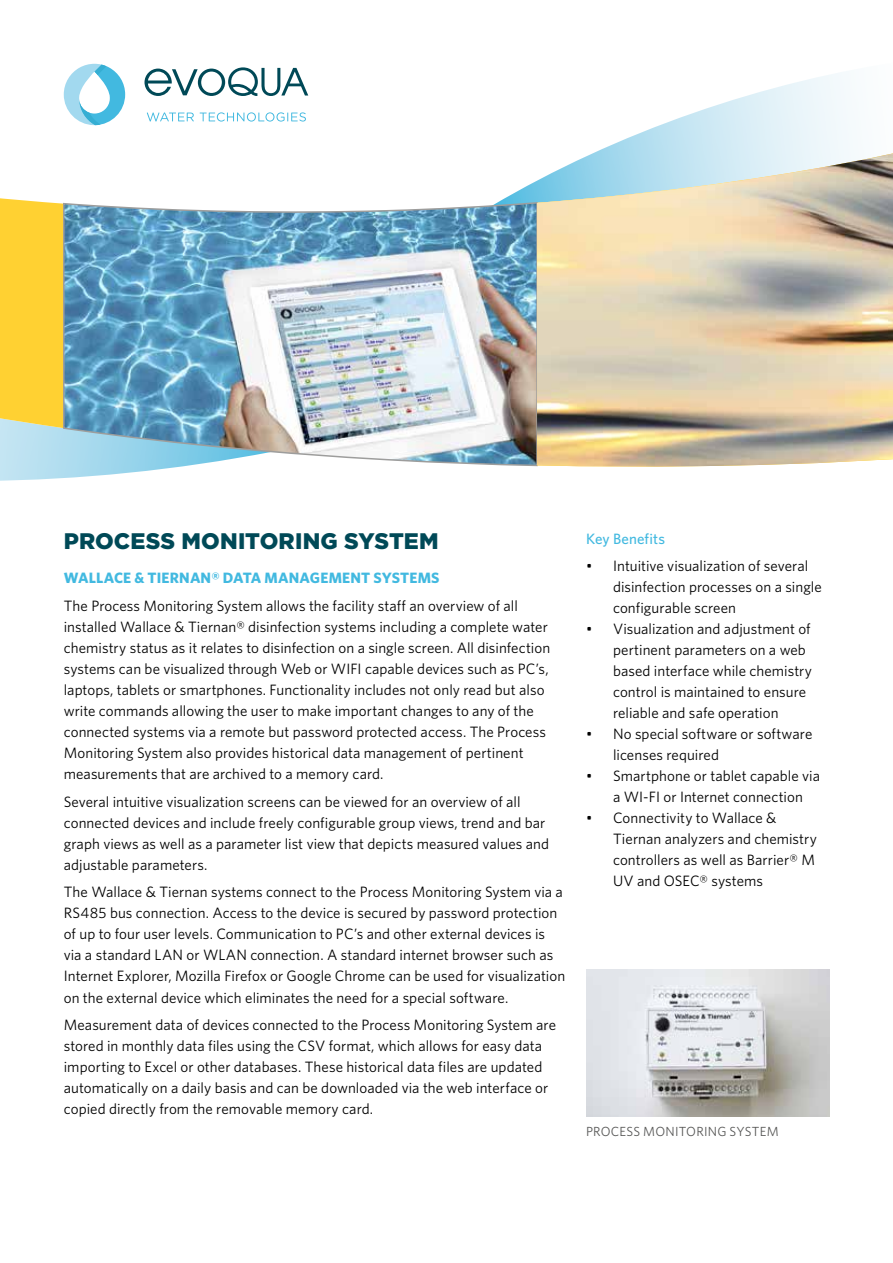
<style>
.page{position:relative;width:893px;height:1263px;background:#fff}
.page>*{position:absolute;margin:0;border:0;box-sizing:border-box;transform-origin:0 0}
.t1{font:900 22.5px "Gotham";letter-spacing:.005em;color:#004957}
.t2{font:15px/21px "Whitney";letter-spacing:.005em;color:#000}
.t3{font:700 15px "Whitney";letter-spacing:.01em;color:#42b9e0}
.t4{font:500 15px "Whitney";letter-spacing:.005em;color:#42b9e0}
.t5{font:13.2px "Whitney";letter-spacing:.015em;color:#575756}
</style>
<div class="page">
<svg style="left:144px;top:67px;width:164px;height:29px"></svg>
<svg style="left:147px;top:112px;width:47px;height:10px"></svg>
<svg style="left:200px;top:112px;width:106px;height:10px"></svg>
<svg style="left:64px;top:64px;width:61px;height:61px"></svg>
<svg style="left:500px;top:72px;width:353px;height:129px"></svg>
<svg style="left:0;top:198px;width:177px;height:283px;background:#efd76b"></svg>
<img style="left:62px;top:201px;width:475px;height:266px">
<img style="left:537px;top:149px;width:356px;height:318px">
<img style="left:586px;top:969px;width:243px;height:147px">
<h1 class="t1" style="left:64px;top:525px;width:377px">PROCESS MONITORING SYSTEM</h1>
<p class="t3" style="left:64px;top:568px;width:377px">WALLACE &amp; TIERNAN® DATA MANAGEMENT SYSTEMS</p>
<p class="t2" style="left:64px;top:595px;width:488px">The Process Monitoring System allows the facility staff an overview of all installed Wallace &amp; Tiernan® disinfection systems including a complete water chemistry status as it relates to disinfection on a single screen. All disinfection systems can be visualized through Web or WIFI capable devices such as PC’s, laptops, tablets or smartphones. Functionality includes not only read but also write commands allowing the user to make important changes to any of the connected systems via a remote but password protected access. The Process Monitoring System also provides historical data management of pertinent measurements that are archived to a memory card.</p>
<p class="t2" style="left:64px;top:791px;width:487px">Several intuitive visualization screens can be viewed for an overview of all connected devices and include freely configurable group views, trend and bar graph views as well as a parameter list view that depicts measured values and adjustable parameters.</p>
<p class="t2" style="left:64px;top:881px;width:503px">The Wallace &amp; Tiernan systems connect to the Process Monitoring System via a RS485 bus connection. Access to the device is secured by password protection of up to four user levels. Communication to PC’s and other external devices is via a standard LAN or WLAN connection. A standard internet browser such as Internet Explorer, Mozilla Firefox or Google Chrome can be used for visualization on the external device which eliminates the need for a special software.</p>
<p class="t2" style="left:64px;top:1014px;width:494px">Measurement data of devices connected to the Process Monitoring System are stored in monthly data files using the CSV format, which allows for easy data importing to Excel or other databases. These historical data files are updated automatically on a daily basis and can be downloaded via the web interface or copied directly from the removable memory card.</p>
<p class="t4" style="left:586px;top:528px;width:80px">Key Benefits</p>
<p class="t2" style="left:613px;top:555px;width:210px;text-indent:-27px">• Intuitive visualization of several disinfection processes on a single configurable screen</p>
<p class="t2" style="left:613px;top:618px;width:200px;text-indent:-27px">• Visualization and adjustment of pertinent parameters on a web based interface while chemistry control is maintained to ensure reliable and safe operation</p>
<p class="t2" style="left:613px;top:723px;width:201px;text-indent:-27px">• No special software or software licenses required</p>
<p class="t2" style="left:613px;top:765px;width:209px;text-indent:-27px">• Smartphone or tablet capable via a WI-FI or Internet connection</p>
<p class="t2" style="left:613px;top:807px;width:205px;text-indent:-27px">• Connectivity to Wallace &amp;<br>Tiernan analyzers and chemistry controllers as well as Barrier® M<br>UV and OSEC® systems</p>
<p class="t5" style="left:586px;top:1123px;width:194px">PROCESS MONITORING SYSTEM</p>
</div>
